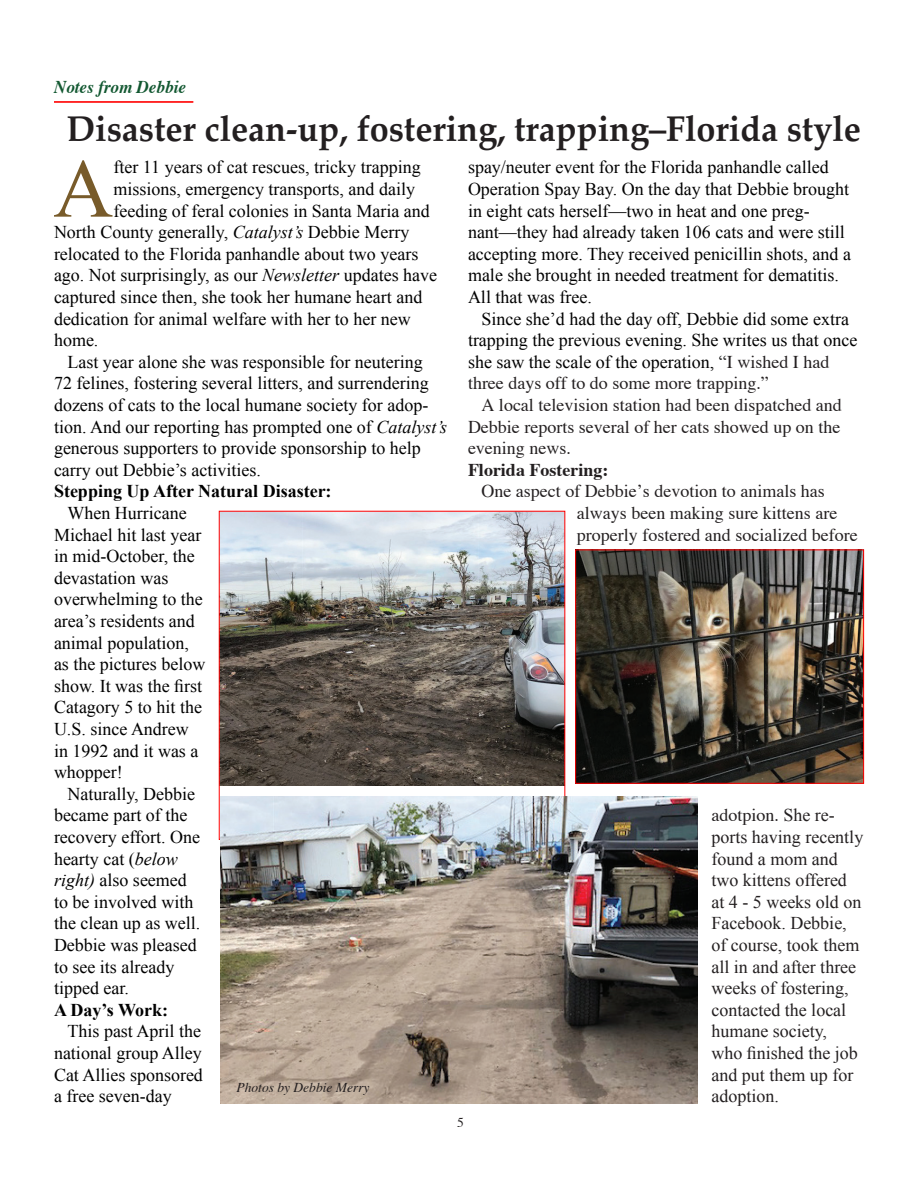
<style>
.page{position:relative;width:918px;height:1188px;background:#fff}
.page>*{position:absolute;margin:0;border:0;box-sizing:border-box;transform-origin:0 0}
.Body_Text{font:83.25px "Times New Roman";color:#785b2a}
.Body_Text-2{font:700 36px "Palatino";color:#231f20;scale:.95 1}
.Body_Text-3{font:18px/21.6px "Times New Roman";color:#000}
.Body_Text-4{font:18px/21.6px "Times New Roman";color:#231f20}
.Body_Text-5{font:18px/21.6px "Times";color:#231f20;text-align:justify}
.Body_Text-6{font:700 18px "Times New Roman";color:#000}
.Body_Text-7{font:700 18px "Times";color:#231f20}
.Body_Text-8{font:italic 700 18px "Times";color:#125831;scale:.95 1}
.t1{font:italic 13.5px "Times";color:#231f20}
.t2{font:13.5px "Times";color:#231f20}
.s1{font-family:"Times";color:#231f20}
.s2{font-style:italic}
.s3{font-family:"Times"}
</style>
<div class="page">
<hr style="left:54px;top:101px;width:139px;height:1px;background:#f00">
<hr style="left:54px;top:102px;width:139px;height:1px;background:#f00">
<img style="left:221px;top:513px;width:342px;height:272px">
<img style="left:577px;top:552px;width:285px;height:230px">
<div style="left:575px;top:550px;width:289px;height:234px;border:1px solid #f00"></div>
<img style="left:221px;top:796px;width:476px;height:308px">
<p class="Body_Text-8" style="left:54px;top:70px;width:140px">Notes from Debbie</p>
<p class="Body_Text-2" style="left:67px;top:98px;width:837px">Disaster clean-up, fostering, trapping–Florida style</p>
<p class="Body_Text" style="left:53px;top:133px;width:62px">A</p>
<p class="Body_Text-3" style="left:113px;top:156px;width:309px">fter 11 years of cat rescues, tricky trapping</p>
<p class="Body_Text-3" style="left:468px;top:156px;width:385px">spay/neuter event for the Florida panhandle called Operation Spay Bay. On the day that Debbie brought in eight cats herself—two in heat and one preg&shy;nant—they had already taken 106 cats and were still accepting more. They received penicillin shots, and a male she brought in needed treatment for dematitis.<br>All that was free.</p>
<p class="Body_Text-3" style="left:468px;top:308px;width:391px;text-indent:14px">Since she’d had the day off, Debbie did some extra trapping the previous evening. She writes us that once she saw the scale of the operation, “<span class="s1">I wished I had three days off to do some more trapping.”</span></p>
<p class="Body_Text-5" style="left:468px;top:394px;width:375px;text-indent:14px">A local television station had been dispatched and Debbie reports several of her cats showed up on the evening news.</p>
<p class="Body_Text-7" style="left:468px;top:458px;width:142px">Florida Fostering:</p>
<p class="Body_Text-5" style="left:577px;top:480px;width:282px;text-align:left;text-indent:-95px">One aspect of Debbie’s devotion to animals has always been making sure kittens are properly fostered and socialized before</p>
<p class="Body_Text-3" style="left:113px;top:178px;width:303px">missions, emergency transports, and daily</p>
<p class="Body_Text-3" style="left:113px;top:200px;width:318px">feeding of feral colonies in Santa Maria and</p>
<p class="Body_Text-3" style="left:54px;top:221px;width:357px">North County generally, <span class="s2">Catalyst’s</span> Debbie Merry</p>
<p class="Body_Text-3" style="left:54px;top:243px;width:366px">relocated to the Florida panhandle about two years</p>
<p class="Body_Text-3" style="left:54px;top:264px;width:385px">ago. Not surprisingly, as our <span class="s2">Newsletter</span> updates have</p>
<p class="Body_Text-3" style="left:54px;top:286px;width:370px">captured since then, she took her humane heart and</p>
<p class="Body_Text-3" style="left:54px;top:308px;width:358px">dedication for animal welfare with her to her new</p>
<p class="Body_Text-3" style="left:54px;top:329px;width:46px">home.</p>
<p class="Body_Text-3" style="left:54px;top:351px;width:395px;text-indent:14px">Last year alone she was responsible for neutering<br>72 felines, fostering several litters, and surrendering dozens of cats to the local humane society for adop&shy;tion. And our reporting has prompted one of <span class="s2">Catalyst’s </span>generous supporters to provide sponsorship to help carry out Debbie’s activities.</p>
<p class="Body_Text-6" style="left:54px;top:479px;width:279px">Stepping Up After Natural Disaster:</p>
<p class="Body_Text-3" style="left:54px;top:502px;width:153px;text-indent:14px">When Hurricane<br>Michael hit last year in mid-October, the devastation was overwhelming to the area’s residents and animal population, as the pictures below show. It was the first<br>Catagory 5 to hit the<br>U.S. since Andrew in 1992 and it was a whopper!</p>
<p class="Body_Text-3" style="left:54px;top:783px;width:148px;text-indent:14px">Naturally, Debbie became part of the recovery effort. One hearty cat (<span class="s2">below right)</span> also seemed to be involved with the clean up as well.<br>Debbie was pleased to see its already tipped ear.</p>
<p class="Body_Text-6" style="left:54px;top:997px;width:116px">A Day’s Work:</p>
<p class="Body_Text-3" style="left:54px;top:1020px;width:150px;text-align:justify;text-indent:14px">This past April the national group Alley Cat Allies sponsored a free seven-day</p>
<p class="Body_Text-4" style="left:711px;top:804px;width:153px"><span class="s3">adotpion.</span> She re&shy;ports having recently found a mom and two kittens offered at 4 - 5 weeks old on<br>Facebook. Debbie, of course, took them all in and after three weeks of fostering, contacted the local humane society,<br>who finished the job and put them up for adoption.</p>
<p class="t1" style="left:237px;top:1076px;width:135px">Photos by Debbie Merry</p>
<p class="t2" style="left:457px;top:1115px;width:8px">5</p>
</div>
